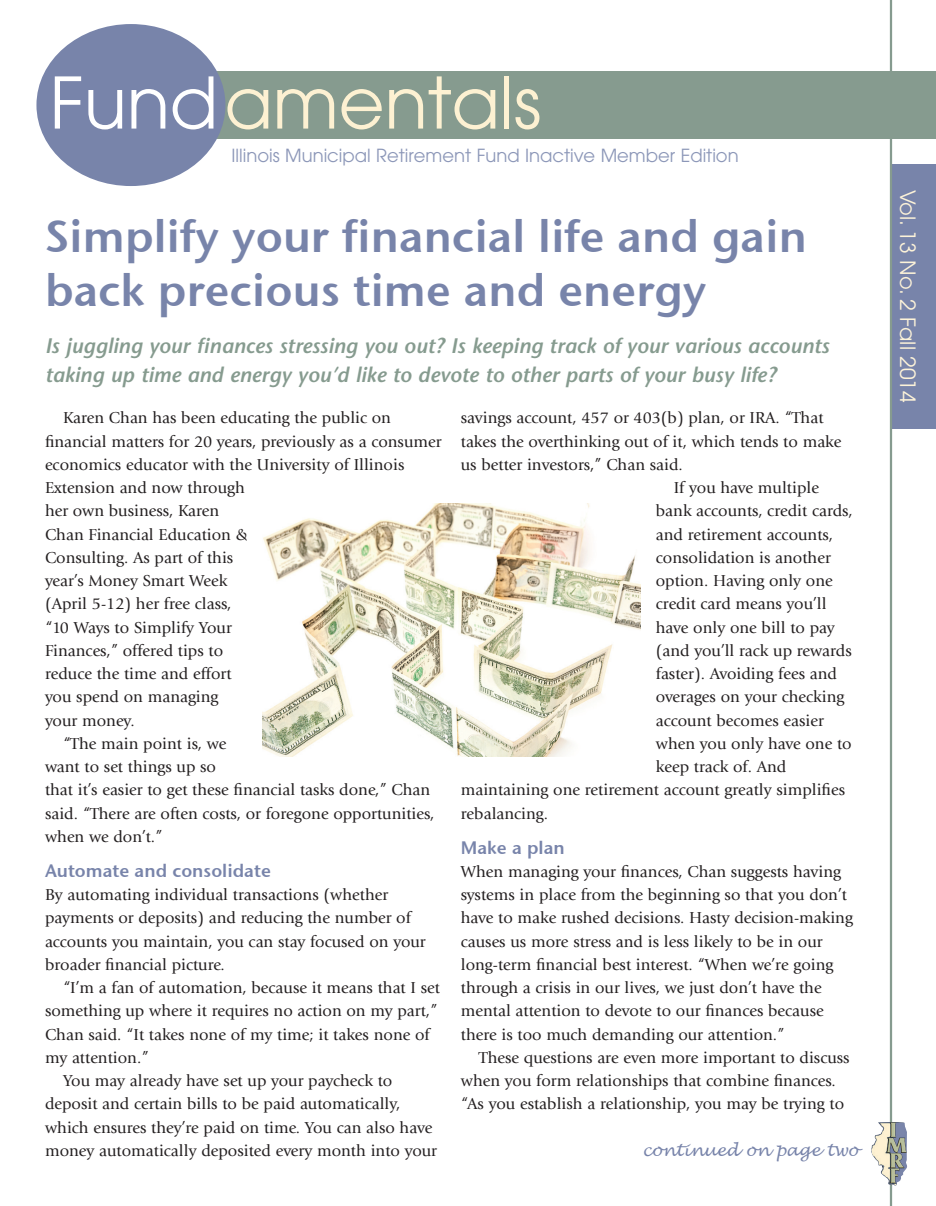
<style>
.page{position:relative;width:936px;height:1206px;background:#fff}
.page>*{position:absolute;margin:0;border:0;box-sizing:border-box;transform-origin:0 0}
.t1{font:70.5px "Avant Garde";color:#fdf1d2}
.Headline_stone_sans{font:45px/54px "Stone Sans Sem ITCTT Semi";color:#7884aa}
.Subhead_Stone_Sans_s{font:italic 600 21px/28.5px "Stone Sans";color:#869b8f}
.side_text{font:21px "Avant Garde";color:#fdf3d9}
.t2{font:18px "Avant Garde";color:#8c97b8}
.Subhead_Stone_Sans_s-2{font:18px "Stone Sans Sem ITCTT Semi";color:#7884aa}
.Paragraph_with_inden{font:16.5px/23.2px "Giovanni";color:#231f20}
.Paragraph_no_indent{font:16.5px/23.2px "Giovanni";color:#231f20}
.Continue_to_page{font:italic 16.5px "Lucida Handwriting";color:#7884aa}
.s1{color:#fff}
</style>
<div class="page">
<div style="left:200px;top:71px;width:736px;height:68px;background:#869b8f"></div>
<div style="left:891px;top:164px;width:45px;height:264px;background:#7884aa"></div>
<div style="left:36px;top:24px;width:189px;height:162px;background:#7884aa;border-radius:50%"></div>
<hr style="left:890px;top:0;width:2px;height:1206px;background:#869b8f">
<img style="left:871px;top:1122px;width:36px;height:65px">
<img style="left:263px;top:504px;width:378px;height:253px">
<p class="t1" style="left:50px;top:61px;width:493px"><span class="s1">Fund</span>amentals</p>
<p class="t2" style="left:232px;top:144px;width:509px">Illinois Municipal Retirement Fund Inactive Member Edition</p>
<p class="Headline_stone_sans" style="left:45px;top:209px;width:764px">Simplify your financial life and gain back precious time and energy</p>
<p class="Subhead_Stone_Sans_s" style="left:45px;top:332px;width:786px">Is juggling your finances stressing you out? Is keeping track of your various accounts taking up time and energy you’d like to devote to other parts of your busy life?</p>
<p class="Paragraph_with_inden" style="left:45px;top:407px;width:398px;text-indent:18px">Karen Chan has been educating the public on financial matters for 20 years, previously as a consumer economics educator with the University of Illinois<br>Extension and now through<br>her own business, Karen<br>Chan Financial Education &amp;<br>Consulting. As part of this<br>year’s Money Smart Week<br>(April 5-12) her free class,<br>“10 Ways to Simplify Your<br>Finances,” offered tips to<br>reduce the time and effort<br>you spend on managing<br>your money.</p>
<p class="Paragraph_with_inden" style="left:45px;top:732px;width:391px;text-indent:18px">“The main point is, we<br>want to set things up so<br>that it’s easier to get these financial tasks done,” Chan said. “There are often costs, or foregone opportunities, when we don’t.”</p>
<p class="Subhead_Stone_Sans_s-2" style="left:45px;top:859px;width:227px">Automate and consolidate</p>
<p class="Paragraph_no_indent" style="left:45px;top:883px;width:382px">By automating individual transactions (whether payments or deposits) and reducing the number of accounts you maintain, you can stay focused on your broader financial picture.</p>
<p class="Paragraph_with_inden" style="left:45px;top:976px;width:396px;text-indent:18px">“I’m a fan of automation, because it means that I set something up where it requires no action on my part,” Chan said. “It takes none of my time; it takes none of my attention.”</p>
<p class="Paragraph_with_inden" style="left:45px;top:1069px;width:394px;text-indent:18px">You may already have set up your paycheck to deposit and certain bills to be paid automatically, which ensures they’re paid on time. You can also have money automatically deposited every month into your</p>
<p class="Paragraph_with_inden" style="left:461px;top:407px;width:382px">savings account, 457 or 403(b) plan, or IRA. “That takes the overthinking out of it, which tends to make us better investors,” Chan said.</p>
<p class="Paragraph_with_inden" style="left:674px;top:476px;width:147px">If you have multiple</p>
<p class="Paragraph_with_inden" style="left:656px;top:500px;width:198px">bank accounts, credit cards,</p>
<p class="Paragraph_with_inden" style="left:656px;top:523px;width:179px">and retirement accounts,</p>
<p class="Paragraph_with_inden" style="left:656px;top:546px;width:177px">consolidation is another</p>
<p class="Paragraph_with_inden" style="left:656px;top:569px;width:178px">option. Having only one</p>
<p class="Paragraph_with_inden" style="left:656px;top:593px;width:172px">credit card means you’ll</p>
<p class="Paragraph_with_inden" style="left:656px;top:616px;width:181px">have only one bill to pay</p>
<p class="Paragraph_with_inden" style="left:656px;top:639px;width:198px">(and you’ll rack up rewards</p>
<p class="Paragraph_with_inden" style="left:656px;top:662px;width:183px">faster). Avoiding fees and</p>
<p class="Paragraph_with_inden" style="left:656px;top:686px;width:190px">overages on your checking</p>
<p class="Paragraph_with_inden" style="left:656px;top:709px;width:169px">account becomes easier</p>
<p class="Paragraph_with_inden" style="left:656px;top:732px;width:197px">when you only have one to</p>
<p class="Paragraph_with_inden" style="left:656px;top:755px;width:132px">keep track of. And</p>
<p class="Paragraph_with_inden" style="left:461px;top:779px;width:386px">maintaining one retirement account greatly simplifies</p>
<p class="Paragraph_with_inden" style="left:461px;top:802px;width:89px">rebalancing.</p>
<p class="Subhead_Stone_Sans_s-2" style="left:461px;top:836px;width:106px">Make a plan</p>
<p class="Paragraph_no_indent" style="left:461px;top:860px;width:394px">When managing your finances, Chan suggests having systems in place from the beginning so that you don’t have to make rushed decisions. Hasty decision-making causes us more stress and is less likely to be in our long-term financial best interest. “When we’re going through a crisis in our lives, we just don’t have the mental attention to devote to our finances because there is too much demanding our attention.”</p>
<p class="Paragraph_with_inden" style="left:461px;top:1046px;width:390px;text-indent:18px">These questions are even more important to discuss when you form relationships that combine finances. “As you establish a relationship, you may be trying to</p>
<p class="Continue_to_page" style="left:642px;top:1140px;width:218px">continued on page two</p>
<p class="side_text" style="left:920px;top:190px;width:214px;rotate:90deg">Vol. 13 No. 2 Fall 2014</p>
</div>
